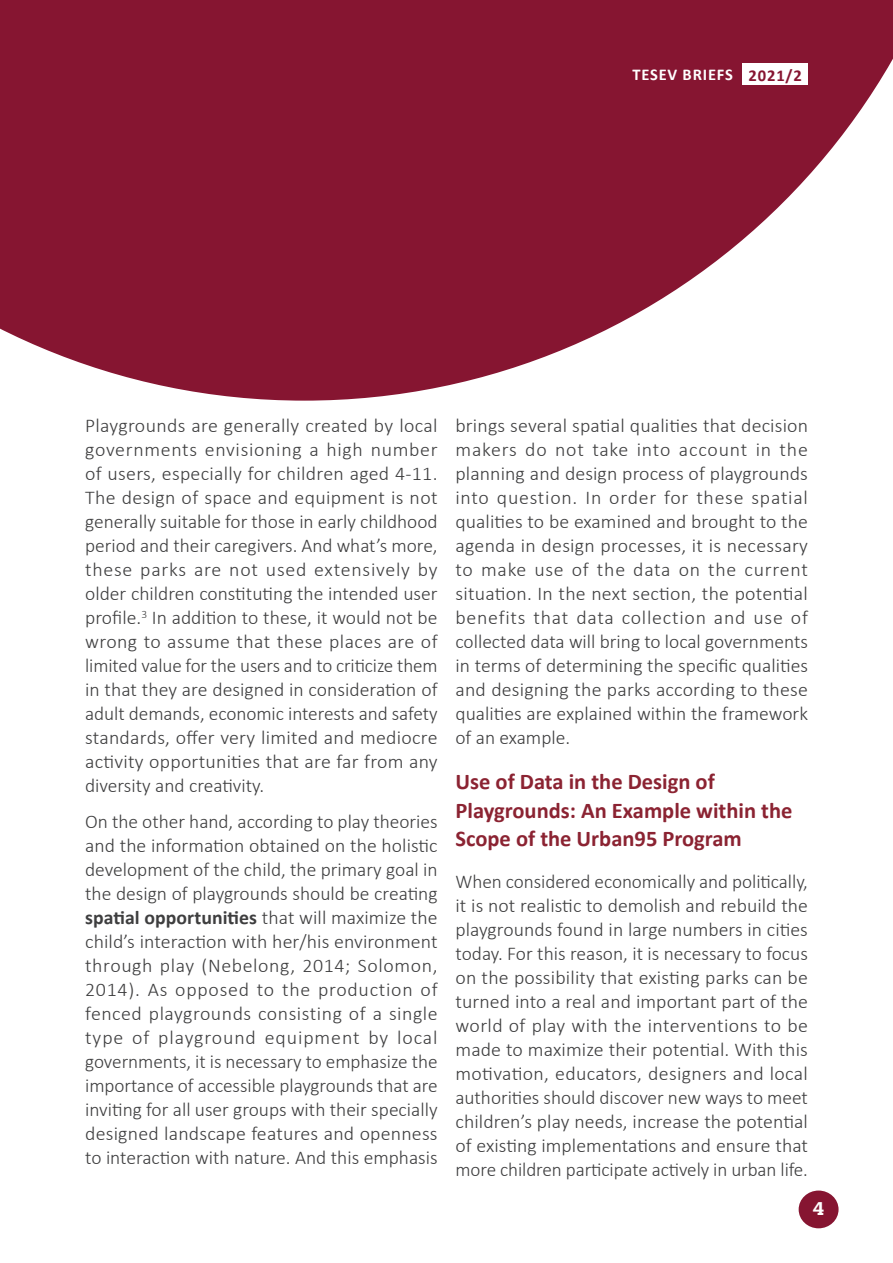
<style>
.page{position:relative;width:893px;height:1263px;background:#fff}
.page>*{position:absolute;margin:0;border:0;box-sizing:border-box;transform-origin:0 0}
.Paragraf_Stili_1{font:700 22.5px/28.5px "Calibri";color:#8b2332}
._2020_FES_Normal_TR{font:300 19.5px/24px "Calibri";color:#3e3e3f;text-align:justify}
.Paragraf_Stili_1-2{font:600 18px "Produkt";color:#fff}
.t1{font:700 16.65px "Calibri";color:#861531}
.t2{font:700 16.5px "Calibri";letter-spacing:.05em;color:#fff}
.s1{font-weight:700}
</style>
<div class="page">
<svg style="left:0;top:0;width:893px;height:401px;fill:#861531"></svg>
<div style="left:799px;top:1190px;width:39px;height:38px;background:#861531;border-radius:50%"></div>
<div style="left:743px;top:64px;width:65px;height:21px;background:#fff"></div>
<p class="t2" style="left:632px;top:63px;width:102px">TESEV BRIEFS</p>
<p class="t1" style="left:749px;top:63px;width:55px">2021/2</p>
<p class="_2020_FES_Normal_TR" style="left:85px;top:413px;width:354px">Playgrounds are generally created by local governments envisioning a high number of users, especially for children aged 4-11.<br>The design of space and equipment is not generally suitable for those in early childhood period and their caregivers. And what’s more, these parks are not used extensively by older children constituting the intended user profile.<sup>3</sup> In addition to these, it would not be wrong to assume that these places are of limited value for the users and to criticize them in that they are designed in consideration of adult demands, economic interests and safety standards, offer very limited and mediocre activity opportunities that are far from any diversity and creativity.</p>
<p class="_2020_FES_Normal_TR" style="left:85px;top:809px;width:354px">On the other hand, according to play theories and the information obtained on the holistic development of the child, the primary goal in the design of playgrounds should be creating <span class="s1">spatial opportunities</span> that will maximize the child’s interaction with her/his environment through play (Nebelong, 2014; Solomon, 2014). As opposed to the production of fenced playgrounds consisting of a single type of playground equipment by local governments, it is necessary to emphasize the importance of accessible playgrounds that are inviting for all user groups with their specially designed landscape features and openness to interaction with nature. And this emphasis</p>
<p class="_2020_FES_Normal_TR" style="left:455px;top:413px;width:354px">brings several spatial qualities that decision makers do not take into account in the planning and design process of playgrounds into question. In order for these spatial qualities to be examined and brought to the agenda in design processes, it is necessary to make use of the data on the current situation. In the next section, the potential benefits that data collection and use of collected data will bring to local governments in terms of determining the specific qualities and designing the parks according to these qualities are explained within the framework of an example.</p>
<p class="Paragraf_Stili_1" style="left:455px;top:767px;width:338px">Use of Data in the Design of<br>Playgrounds: An Example within the<br>Scope of the Urban95 Program</p>
<p class="_2020_FES_Normal_TR" style="left:455px;top:869px;width:354px">When considered economically and politically, it is not realistic to demolish and rebuild the playgrounds found in large numbers in cities today. For this reason, it is necessary to focus on the possibility that existing parks can be turned into a real and important part of the world of play with the interventions to be made to maximize their potential. With this motivation, educators, designers and local authorities should discover new ways to meet children’s play needs, increase the potential of existing implementations and ensure that more children participate actively in urban life.</p>
<p class="Paragraf_Stili_1-2" style="left:813px;top:1196px;width:13px">4</p>
</div>
